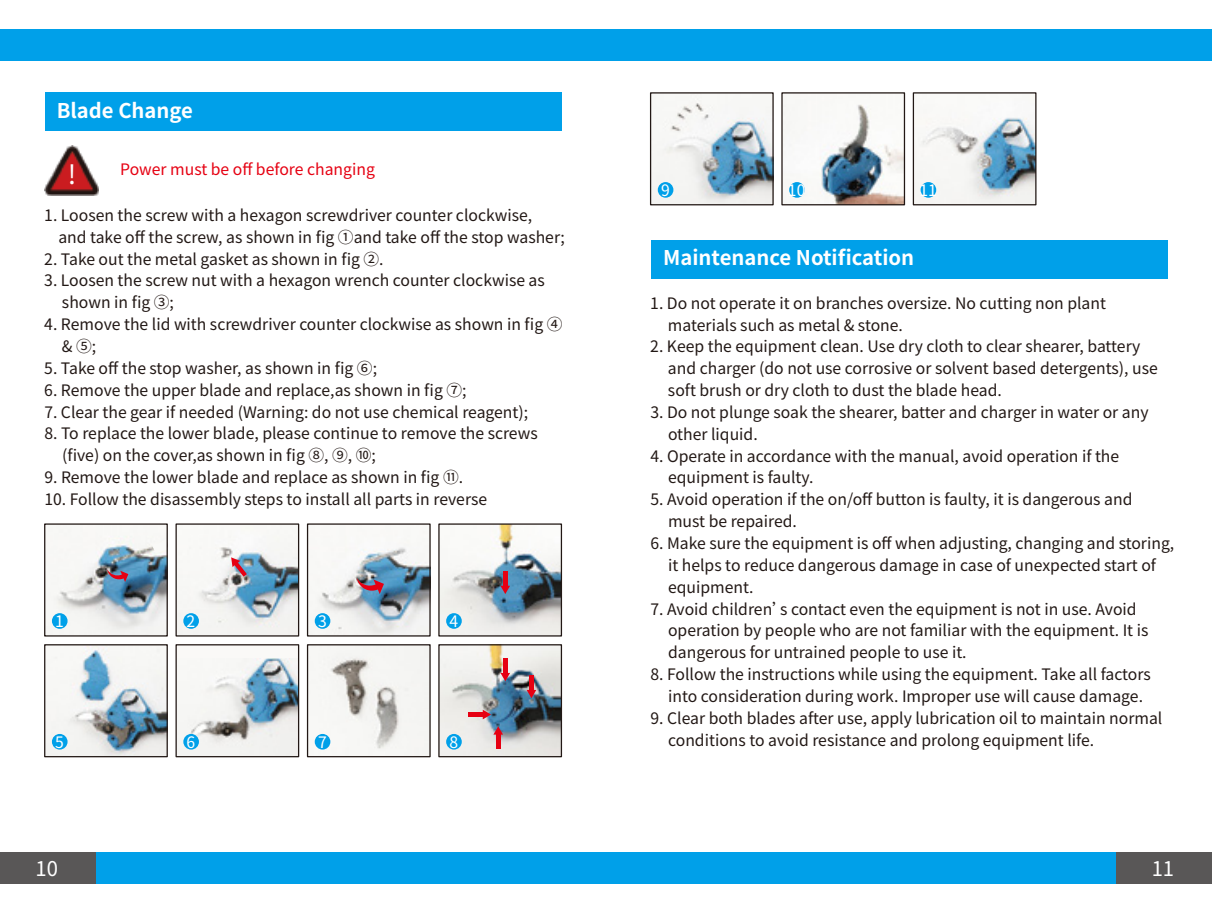
<style>
.page{position:relative;width:1212px;height:913px;background:#fff}
.page>*{position:absolute;margin:0;border:0;box-sizing:border-box;transform-origin:0 0}
.t1{font:26.32px "Source Han Sans CN";color:#fff}
.t2{font:700 20.25px "Source Han Sans CN";color:#fff}
.t3{font:20.25px "Source Han Sans CN";color:#fff}
.t4{font:15.75px/21.8px "Source Han Sans CN";color:#221815}
.t5{font:15.75px "Source Han Sans CN";color:#e60012}
.t6{font:15.75px "Source Han Sans CN";color:#fff}
</style>
<div class="page">
<div style="left:45px;top:93px;width:516px;height:38px;background:#00a0e9"></div>
<img style="left:45px;top:146px;width:54px;height:49px">
<img style="left:46px;top:529px;width:120px;height:105px">
<svg style="left:152px;top:540px;width:14px;height:13px"></svg>
<div style="left:44px;top:523px;width:124px;height:113px;border:1px solid #221815"></div>
<div style="left:52px;top:613px;width:16px;height:15px;background:#00a0e9;border-radius:50%"></div>
<img style="left:177px;top:527px;width:120px;height:107px">
<div style="left:175px;top:523px;width:124px;height:113px;border:1px solid #221815"></div>
<div style="left:183px;top:613px;width:16px;height:15px;background:#00a0e9;border-radius:50%"></div>
<img style="left:309px;top:531px;width:120px;height:103px">
<div style="left:307px;top:523px;width:124px;height:113px;border:1px solid #221815"></div>
<div style="left:315px;top:613px;width:15px;height:15px;background:#00a0e9;border-radius:50%"></div>
<img style="left:440px;top:525px;width:120px;height:109px">
<div style="left:438px;top:523px;width:124px;height:113px;border:1px solid #221815"></div>
<div style="left:446px;top:613px;width:16px;height:15px;background:#00a0e9;border-radius:50%"></div>
<img style="left:46px;top:646px;width:120px;height:109px">
<div style="left:44px;top:644px;width:124px;height:113px;border:1px solid #221815"></div>
<div style="left:52px;top:733px;width:16px;height:16px;background:#00a0e9;border-radius:50%"></div>
<img style="left:177px;top:658px;width:120px;height:97px">
<div style="left:176px;top:644px;width:123px;height:13px;background:#faf9f7"></div>
<div style="left:175px;top:644px;width:124px;height:113px;border:1px solid #221815"></div>
<div style="left:183px;top:733px;width:16px;height:16px;background:#00a0e9;border-radius:50%"></div>
<img style="left:309px;top:646px;width:120px;height:109px">
<div style="left:307px;top:644px;width:124px;height:113px;border:1px solid #221815"></div>
<div style="left:315px;top:733px;width:15px;height:16px;background:#00a0e9;border-radius:50%"></div>
<img style="left:440px;top:646px;width:120px;height:109px">
<div style="left:438px;top:644px;width:124px;height:113px;border:1px solid #221815"></div>
<div style="left:446px;top:733px;width:16px;height:16px;background:#00a0e9;border-radius:50%"></div>
<img style="left:652px;top:94px;width:120px;height:109px">
<div style="left:650px;top:92px;width:124px;height:113px;border:1px solid #221815"></div>
<div style="left:658px;top:182px;width:15px;height:16px;background:#00a0e9;border-radius:50%"></div>
<img style="left:783px;top:104px;width:120px;height:99px">
<div style="left:781px;top:92px;width:124px;height:113px;border:1px solid #221815"></div>
<div style="left:789px;top:182px;width:16px;height:16px;background:#00a0e9;border-radius:50%"></div>
<img style="left:915px;top:117px;width:119px;height:86px">
<div style="left:913px;top:92px;width:123px;height:113px;border:1px solid #221815"></div>
<div style="left:920px;top:182px;width:16px;height:16px;background:#00a0e9;border-radius:50%"></div>
<div style="left:651px;top:240px;width:517px;height:38px;background:#00a0e9"></div>
<div style="left:0;top:29px;width:1211px;height:32px;background:#00a0e9"></div>
<div style="left:0;top:852px;width:1211px;height:32px;background:#00a0e9"></div>
<div style="left:1116px;top:852px;width:95px;height:32px;background:#595757"></div>
<div style="left:0;top:852px;width:95px;height:32px;background:#595757"></div>
<svg style="left:107px;top:569px;width:21px;height:12px"></svg>
<svg style="left:231px;top:557px;width:16px;height:19px"></svg>
<svg style="left:357px;top:577px;width:27px;height:16px"></svg>
<hr style="left:503px;top:571px;width:4px;height:15px;background:#e60012">
<svg style="left:500px;top:585px;width:10px;height:8px"></svg>
<hr style="left:503px;top:658px;width:4px;height:16px;background:#e60012">
<svg style="left:500px;top:672px;width:10px;height:9px"></svg>
<hr style="left:529px;top:675px;width:4px;height:15px;background:#e60012">
<svg style="left:527px;top:689px;width:9px;height:9px"></svg>
<hr style="left:468px;top:712px;width:16px;height:4px;background:#e60012">
<svg style="left:483px;top:709px;width:8px;height:10px"></svg>
<hr style="left:496px;top:733px;width:4px;height:15px;background:#e60012">
<svg style="left:493px;top:726px;width:10px;height:8px"></svg>
<p class="t2" style="left:57px;top:99px;width:138px">Blade Change</p>
<p class="t5" style="left:120px;top:160px;width:256px">Power must be off before changing</p>
<h1 class="t1" style="left:68px;top:159px;width:10px">!</h1>
<p class="t4" style="left:58px;top:204px;width:508px;text-indent:-14px">1. Loosen the screw with a hexagon screwdriver counter clockwise,<br>and take off the screw, as shown in fig ①and take off the stop washer;</p>
<p class="t4" style="left:44px;top:248px;width:341px">2. Take out the metal gasket as shown in fig ②.</p>
<p class="t4" style="left:62px;top:270px;width:484px;text-indent:-18px">3. Loosen the screw nut with a hexagon wrench counter clockwise as shown in fig ③;</p>
<p class="t4" style="left:62px;top:313px;width:502px;text-indent:-18px">4. Remove the lid with screwdriver counter clockwise as shown in fig ④ &amp; ⑤;</p>
<p class="t4" style="left:44px;top:357px;width:334px">5. Take off the stop washer, as shown in fig ⑥;</p>
<p class="t4" style="left:44px;top:379px;width:424px">6. Remove the upper blade and replace,as shown in fig ⑦;</p>
<p class="t4" style="left:44px;top:401px;width:485px">7. Clear the gear if needed (Warning: do not use chemical reagent);</p>
<p class="t4" style="left:62px;top:423px;width:477px;text-indent:-18px">8. To replace the lower blade, please continue to remove the screws (five) on the cover,as shown in fig ⑧, ⑨, ⑩;</p>
<p class="t4" style="left:44px;top:466px;width:420px">9. Remove the lower blade and replace as shown in fig ⑪.</p>
<p class="t4" style="left:44px;top:488px;width:444px">10. Follow the disassembly steps to install all parts in reverse</p>
<p class="t6" style="left:55px;top:611px;width:10px">1</p>
<p class="t6" style="left:187px;top:611px;width:10px">2</p>
<p class="t6" style="left:318px;top:611px;width:10px">3</p>
<p class="t6" style="left:449px;top:611px;width:10px">4</p>
<p class="t6" style="left:55px;top:732px;width:10px">5</p>
<p class="t6" style="left:187px;top:732px;width:10px">6</p>
<p class="t6" style="left:318px;top:732px;width:10px">7</p>
<p class="t6" style="left:449px;top:732px;width:10px">8</p>
<p class="t6" style="left:661px;top:181px;width:10px">9</p>
<p class="t6" style="left:788px;top:181px;width:19px">10</p>
<p class="t6" style="left:919px;top:181px;width:19px">11</p>
<p class="t2" style="left:663px;top:246px;width:252px">Maintenance Notification</p>
<p class="t4" style="left:668px;top:292px;width:440px;text-indent:-18px">1. Do not operate it on branches oversize. No cutting non plant materials such as metal &amp; stone.</p>
<p class="t4" style="left:668px;top:336px;width:491px;text-indent:-18px">2. Keep the equipment clean. Use dry cloth to clear shearer, battery and charger (do not use corrosive or solvent based detergents), use soft brush or dry cloth to dust the blade head.</p>
<p class="t4" style="left:668px;top:401px;width:482px;text-indent:-18px">3. Do not plunge soak the shearer, batter and charger in water or any other liquid.</p>
<p class="t4" style="left:668px;top:445px;width:453px;text-indent:-18px">4. Operate in accordance with the manual, avoid operation if the equipment is faulty.</p>
<p class="t4" style="left:668px;top:488px;width:466px;text-indent:-18px">5. Avoid operation if the on/off button is faulty, it is dangerous and must be repaired.</p>
<p class="t4" style="left:668px;top:532px;width:508px;text-indent:-18px">6. Make sure the equipment is off when adjusting, changing and storing, it helps to reduce dangerous damage in case of unexpected start of equipment.</p>
<p class="t4" style="left:668px;top:598px;width:482px;text-indent:-18px">7. Avoid children’s contact even the equipment is not in use. Avoid operation by people who are not familiar with the equipment. It is dangerous for untrained people to use it.</p>
<p class="t4" style="left:668px;top:663px;width:484px;text-indent:-18px">8. Follow the instructions while using the equipment. Take all factors into consideration during work. Improper use will cause damage.</p>
<p class="t4" style="left:668px;top:707px;width:496px;text-indent:-18px">9. Clear both blades after use, apply lubrication oil to maintain normal conditions to avoid resistance and prolong equipment life.</p>
<p class="t3" style="left:36px;top:856px;width:24px">10</p>
<p class="t3" style="left:1152px;top:856px;width:24px">11</p>
</div>
